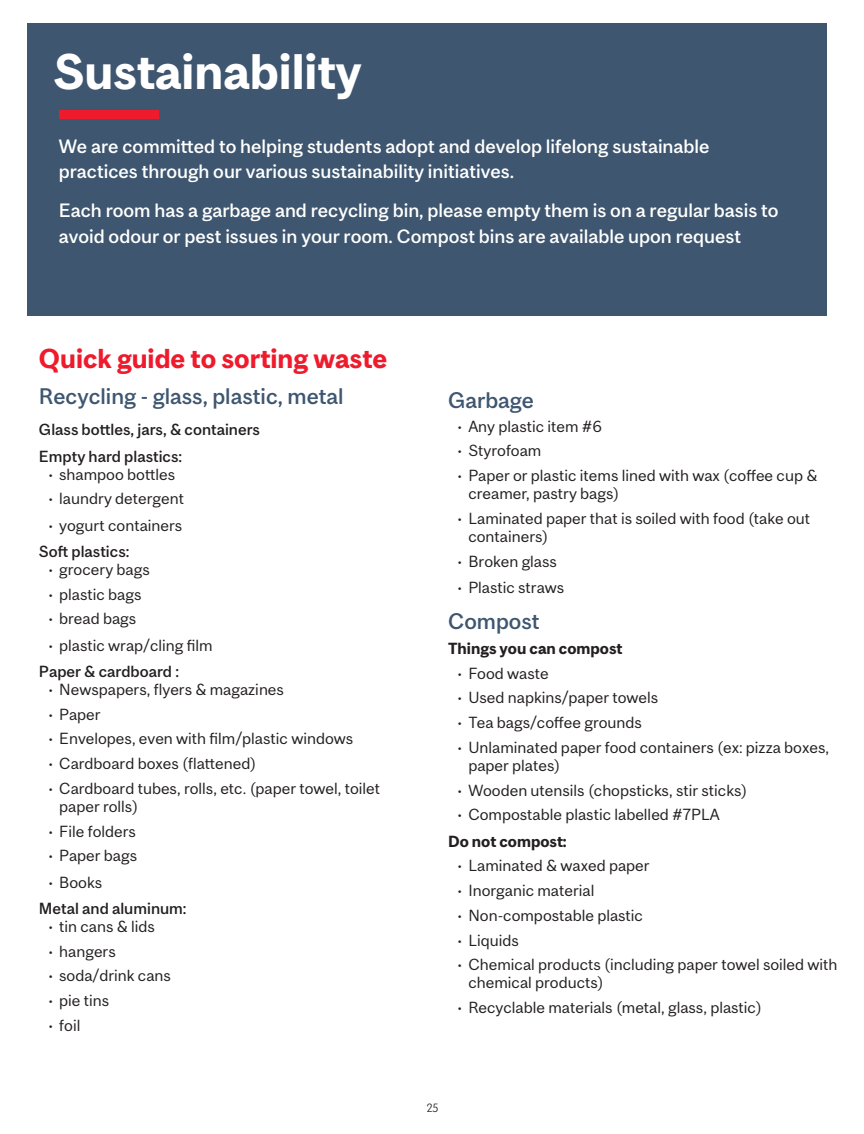
<style>
.page{position:relative;width:864px;height:1134px;background:#fff}
.page>*{position:absolute;margin:0;border:0;box-sizing:border-box;transform-origin:0 0}
.Left_title{font:700 46.5px "Mc Gill Sans";color:#fff}
.title_with_line_2_column{font:700 25.5px "Mc Gill Sans";color:#ee1b2d}
.Mini_Title{font:500 21px "Mc Gill Sans";color:#3e566f}
.White_txt_on_red{font:500 18px/25.5px "Mc Gill Sans";color:#fff}
.t1{font:15px/18px "Mc Gill Sans";color:#231f20}
.body_before_bullet{font:500 15px "Mc Gill Sans";color:#231f20}
.body_before_bullet-2{font:700 15px "Mc Gill Sans";color:#231f20}
.t2{font:300 12px "Folks";color:#231f20}
</style>
<div class="page">
<div style="left:27px;top:23px;width:799px;height:292px;background:#3e566f"></div>
<div style="left:59px;top:110px;width:99px;height:8px;background:#ee1b2d"></div>
<h2 class="Left_title" style="left:53px;top:43px;width:310px">Sustainability</h2>
<h3 class="White_txt_on_red" style="left:59px;top:133px;width:652px">We are committed to helping students adopt and develop lifelong sustainable practices through our various sustainability initiatives.</h3>
<h3 class="White_txt_on_red" style="left:59px;top:198px;width:721px">Each room has a garbage and recycling bin, please empty them is on a regular basis to avoid odour or pest issues in your room. Compost bins are available upon request</h3>
<h2 class="title_with_line_2_column" style="left:39px;top:342px;width:350px">Quick guide to sorting waste</h2>
<h3 class="Mini_Title" style="left:39px;top:383px;width:306px">Recycling - glass, plastic, metal</h3>
<p class="body_before_bullet" style="left:39px;top:421px;width:223px">Glass bottles, jars, &amp; containers</p>
<p class="body_before_bullet" style="left:39px;top:447px;width:145px">Empty hard plastics:</p>
<p class="t1" style="left:48px;top:465px;width:128px">• shampoo bottles</p>
<p class="t1" style="left:48px;top:490px;width:137px">• laundry detergent</p>
<p class="t1" style="left:48px;top:516px;width:135px">• yogurt containers</p>
<p class="body_before_bullet" style="left:39px;top:542px;width:92px">Soft plastics:</p>
<p class="t1" style="left:48px;top:560px;width:103px">• grocery bags</p>
<p class="t1" style="left:48px;top:585px;width:95px">• plastic bags</p>
<p class="t1" style="left:48px;top:610px;width:89px">• bread bags</p>
<p class="t1" style="left:48px;top:636px;width:166px">• plastic wrap/cling film</p>
<p class="body_before_bullet" style="left:39px;top:662px;width:142px">Paper &amp; cardboard :</p>
<p class="t1" style="left:48px;top:680px;width:237px">• Newspapers, flyers &amp; magazines</p>
<p class="t1" style="left:48px;top:705px;width:54px">• Paper</p>
<p class="t1" style="left:48px;top:730px;width:306px">• Envelopes, even with film/plastic windows</p>
<p class="t1" style="left:48px;top:755px;width:209px">• Cardboard boxes (flattened)</p>
<p class="t1" style="left:59px;top:779px;width:322px;text-indent:-11px">• Cardboard tubes, rolls, etc. (paper towel, toilet paper rolls)</p>
<p class="t1" style="left:48px;top:822px;width:89px">• File folders</p>
<p class="t1" style="left:48px;top:847px;width:90px">• Paper bags</p>
<p class="t1" style="left:48px;top:873px;width:55px">• Books</p>
<p class="body_before_bullet" style="left:39px;top:899px;width:149px">Metal and aluminum:</p>
<p class="t1" style="left:48px;top:917px;width:108px">• tin cans &amp; lids</p>
<p class="t1" style="left:48px;top:942px;width:69px">• hangers</p>
<p class="t1" style="left:48px;top:967px;width:124px">• soda/drink cans</p>
<p class="t1" style="left:48px;top:992px;width:62px">• pie tins</p>
<p class="t1" style="left:48px;top:1016px;width:33px">• foil</p>
<h3 class="Mini_Title" style="left:448px;top:387px;width:87px">Garbage</h3>
<p class="t1" style="left:458px;top:417px;width:146px">• Any plastic item #6</p>
<p class="t1" style="left:458px;top:442px;width:85px">• Styrofoam</p>
<p class="t1" style="left:468px;top:466px;width:351px;text-indent:-11px">• Paper or plastic items lined with wax (coffee cup &amp; creamer, pastry bags)</p>
<p class="t1" style="left:468px;top:509px;width:343px;text-indent:-11px">• Laminated paper that is soiled with food (take out containers)</p>
<p class="t1" style="left:458px;top:552px;width:101px">• Broken glass</p>
<p class="t1" style="left:458px;top:578px;width:108px">• Plastic straws</p>
<h3 class="Mini_Title" style="left:448px;top:608px;width:93px">Compost</h3>
<p class="body_before_bullet-2" style="left:448px;top:639px;width:176px">Things you can compost</p>
<p class="t1" style="left:458px;top:664px;width:93px">• Food waste</p>
<p class="t1" style="left:458px;top:689px;width:202px">• Used napkins/paper towels</p>
<p class="t1" style="left:458px;top:714px;width:186px">• Tea bags/coffee grounds</p>
<p class="t1" style="left:468px;top:738px;width:362px;text-indent:-11px">• Unlaminated paper food containers (ex: pizza boxes, paper plates)</p>
<p class="t1" style="left:458px;top:781px;width:291px">• Wooden utensils (chopsticks, stir sticks)</p>
<p class="t1" style="left:458px;top:806px;width:264px">• Compostable plastic labelled #7PLA</p>
<p class="body_before_bullet-2" style="left:448px;top:832px;width:120px">Do not compost:</p>
<p class="t1" style="left:458px;top:857px;width:194px">• Laminated &amp; waxed paper</p>
<p class="t1" style="left:458px;top:882px;width:138px">• Inorganic material</p>
<p class="t1" style="left:458px;top:906px;width:187px">• Non-compostable plastic</p>
<p class="t1" style="left:458px;top:931px;width:63px">• Liquids</p>
<p class="t1" style="left:468px;top:956px;width:371px;text-indent:-11px">• Chemical products (including paper towel soiled with chemical products)</p>
<p class="t1" style="left:458px;top:999px;width:306px">• Recyclable materials (metal, glass, plastic)</p>
<p class="t2" style="left:427px;top:1102px;width:14px">25</p>
</div>
